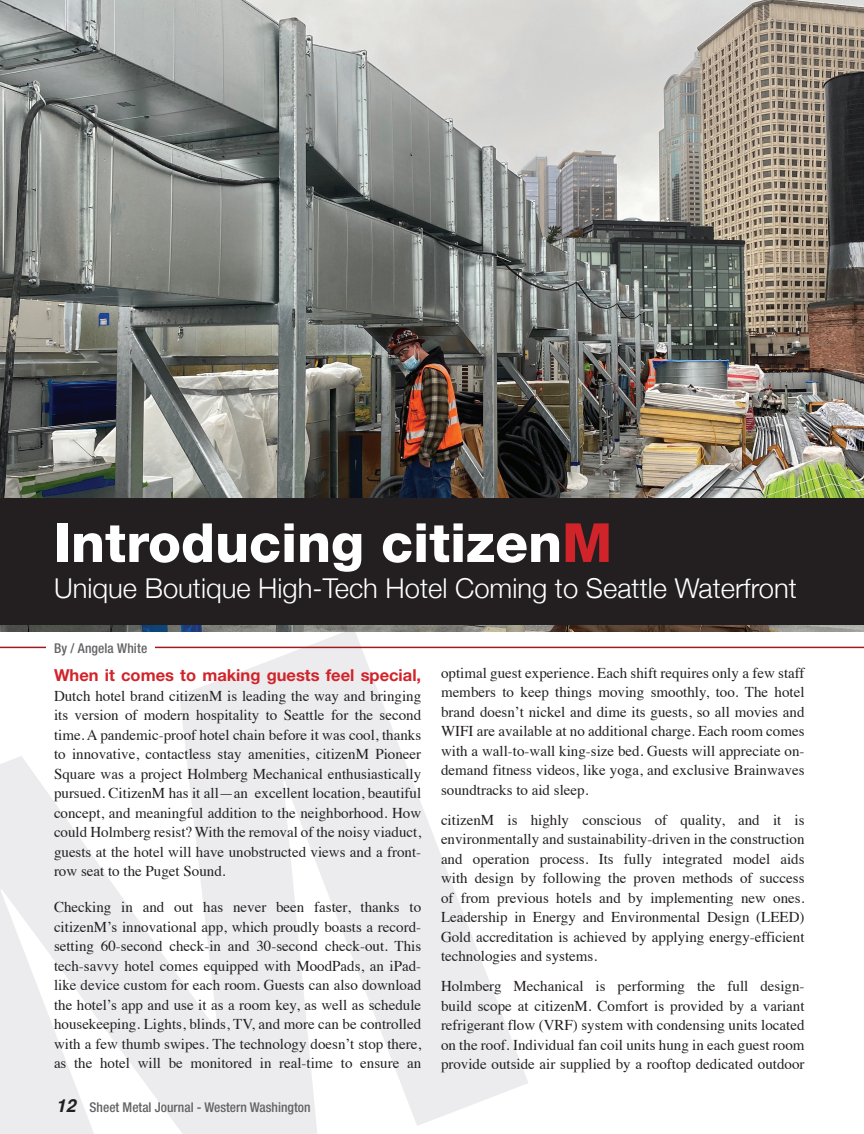
<style>
.page{position:relative;width:864px;height:1134px;background:#fff}
.page>*{position:absolute;margin:0;border:0;box-sizing:border-box;transform-origin:0 0}
.t1{font:800 54px "Helvetica Neue LT Std";color:#fff}
.t2{font:300 27.3px "Helvetica Neue";color:#fff}
.t3{font:700 16.5px "Helvetica Neue LT Std";color:#d1232a}
.t4{font:15px/19.5px "Times";color:#231f20;text-align:justify}
.t5{font:500 condensed 13.5px "Helvetica Neue LT Std";color:#636366}
.t6{font:500 condensed 13.5px "Helvetica Neue";letter-spacing:.01em;color:#636366}
.s1{color:#d1232a}
.s2{font-family:"Helvetica";font-weight:700;font-style:italic;font-stretch:normal;font-size:18px;color:#231f20}
</style>
<div class="page">
<img style="left:0;top:0;width:864px;height:632px">
<div style="left:0;top:499px;width:864px;height:126px;background:#231f20"></div>
<hr style="left:0;top:647px;width:864px;height:1px;background:#9e1c1f">
<svg style="left:0;top:628px;width:529px;height:21px"></svg>
<h1 class="t1" style="left:54px;top:511px;width:560px">Introducing citizen<span class="s1">M</span></h1>
<h2 class="t2" style="left:54px;top:572px;width:744px">Unique Boutique High-Tech Hotel Coming to Seattle Waterfront</h2>
<p class="t6" style="left:54px;top:640px;width:95px">By / Angela White</p>
<p class="t3" style="left:54px;top:665px;width:369px">When it comes to making guests feel special,</p>
<p class="t4" style="left:54px;top:685px;width:369px">Dutch hotel brand citizenM is leading the way and bringing its version of modern hospitality to Seattle for the second time. A pandemic-proof hotel chain before it was cool, thanks to innovative, contactless stay amenities, citizenM Pioneer Square was a project Holmberg Mechanical enthusiastically pursued. CitizenM has it all—an excellent location, beautiful concept, and meaningful addition to the neighborhood. How could Holmberg resist? With the removal of the noisy viaduct, guests at the hotel will have unobstructed views and a front&shy;row seat to the Puget Sound.</p>
<p class="t4" style="left:54px;top:896px;width:369px">Checking in and out has never been faster, thanks to citizenM’s innovational app, which proudly boasts a record&shy;setting 60-second check-in and 30-second check-out. This tech-savvy hotel comes equipped with MoodPads, an iPad&shy;like device custom for each room. Guests can also download the hotel’s app and use it as a room key, as well as schedule housekeeping. Lights, blinds, TV, and more can be controlled with a few thumb swipes. The technology doesn’t stop there, as the hotel will be monitored in real-time to ensure an</p>
<p class="t5" style="left:56px;top:1099px;width:256px"><span class="s2">12</span> Sheet Metal Journal - Western Washington</p>
<p class="t4" style="left:441px;top:661px;width:365px">optimal guest experience. Each shift requires only a few staff members to keep things moving smoothly, too. The hotel brand doesn’t nickel and dime its guests, so all movies and WIFI are available at no additional charge. Each room comes with a wall-to-wall king-size bed. Guests will appreciate on&shy;demand fitness videos, like yoga, and exclusive Brainwaves soundtracks to aid sleep.</p>
<p class="t4" style="left:441px;top:808px;width:365px">citizenM is highly conscious of quality, and it is environmentally and sustainability-driven in the construction and operation process. Its fully integrated model aids with design by following the proven methods of success of from previous hotels and by implementing new ones.<br>Leadership in Energy and Environmental Design (LEED)<br>Gold accreditation is achieved by applying energy-efficient technologies and systems.</p>
<p class="t4" style="left:441px;top:975px;width:365px">Holmberg Mechanical is performing the full design&shy;build scope at citizenM. Comfort is provided by a variant refrigerant flow (VRF) system with condensing units located on the roof. Individual fan coil units hung in each guest room provide outside air supplied by a rooftop dedicated outdoor</p>
</div>
